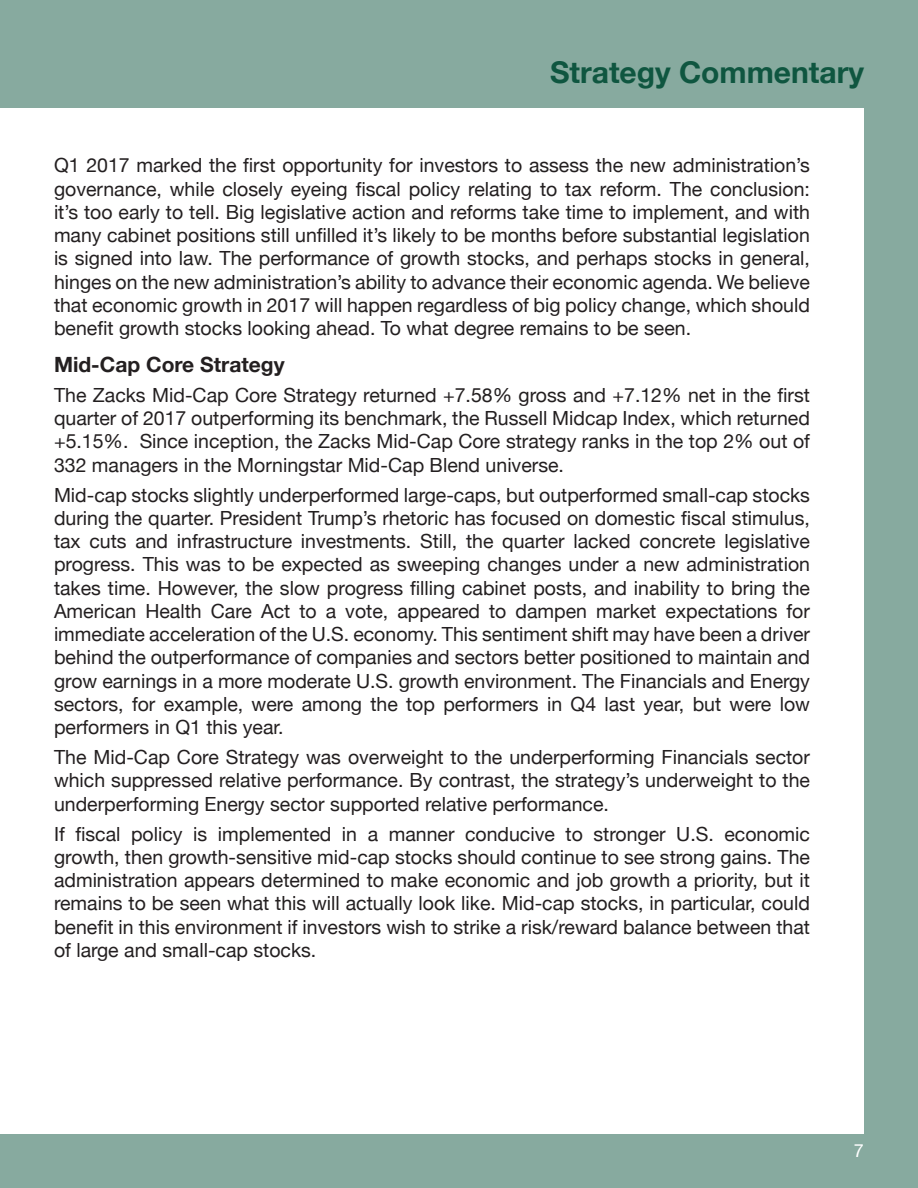
<style>
.page{position:relative;width:918px;height:1188px;background:#87aa9f}
.page>*{position:absolute;margin:0;border:0;box-sizing:border-box;transform-origin:0 0}
.t1{font:700 30px "Helvetica Neue";color:#0f5640}
.t2{font:700 21px "Helvetica Neue";color:#231f20}
.t3{font:19.5px/23.2px "Helvetica Neue";color:#231f20;text-align:justify}
.t4{font:18px "Helvetica Neue";color:#fff}
</style>
<div class="page">
<div style="left:0;top:108px;width:864px;height:1026px;background:#fff"></div>
<h1 class="t1" style="left:550px;top:49px;width:315px">Strategy Commentary</h1>
<p class="t3" style="left:54px;top:155px;width:758px">Q1 2017 marked the first opportunity for investors to assess the new administration’s governance, while closely eyeing fiscal policy relating to tax reform. The conclusion: it’s too early to tell. Big legislative action and reforms take time to implement, and with many cabinet positions still unfilled it’s likely to be months before substantial legislation is signed into law. The performance of growth stocks, and perhaps stocks in general, hinges on the new administration’s ability to advance their economic agenda. We believe that economic growth in 2017 will happen regardless of big policy change, which should benefit growth stocks looking ahead. To what degree remains to be seen.</p>
<p class="t2" style="left:54px;top:348px;width:232px">Mid-Cap Core Strategy</p>
<p class="t3" style="left:54px;top:385px;width:758px">The Zacks Mid-Cap Core Strategy returned +7.58% gross and +7.12% net in the first quarter of 2017 outperforming its benchmark, the Russell Midcap Index, which returned +5.15%. Since inception, the Zacks Mid-Cap Core strategy ranks in the top 2% out of 332 managers in the Morningstar Mid-Cap Blend universe.</p>
<p class="t3" style="left:54px;top:484px;width:758px">Mid-cap stocks slightly underperformed large-caps, but outperformed small-cap stocks during the quarter. President Trump’s rhetoric has focused on domestic fiscal stimulus, tax cuts and infrastructure investments. Still, the quarter lacked concrete legislative progress. This was to be expected as sweeping changes under a new administration takes time. However, the slow progress filling cabinet posts, and inability to bring the American Health Care Act to a vote, appeared to dampen market expectations for immediate acceleration of the U.S. economy. This sentiment shift may have been a driver behind the outperformance of companies and sectors better positioned to maintain and grow earnings in a more moderate U.S. growth environment. The Financials and Energy sectors, for example, were among the top performers in Q4 last year, but were low performers in Q1 this year.</p>
<p class="t3" style="left:54px;top:747px;width:758px">The Mid-Cap Core Strategy was overweight to the underperforming Financials sector which suppressed relative performance. By contrast, the strategy’s underweight to the underperforming Energy sector supported relative performance.</p>
<p class="t3" style="left:54px;top:823px;width:758px">If fiscal policy is implemented in a manner conducive to stronger U.S. economic growth, then growth-sensitive mid-cap stocks should continue to see strong gains. The administration appears determined to make economic and job growth a priority, but it remains to be seen what this will actually look like. Mid-cap stocks, in particular, could benefit in this environment if investors wish to strike a risk/reward balance between that of large and small-cap stocks.</p>
<p class="t4" style="left:854px;top:1137px;width:12px">7</p>
</div>
